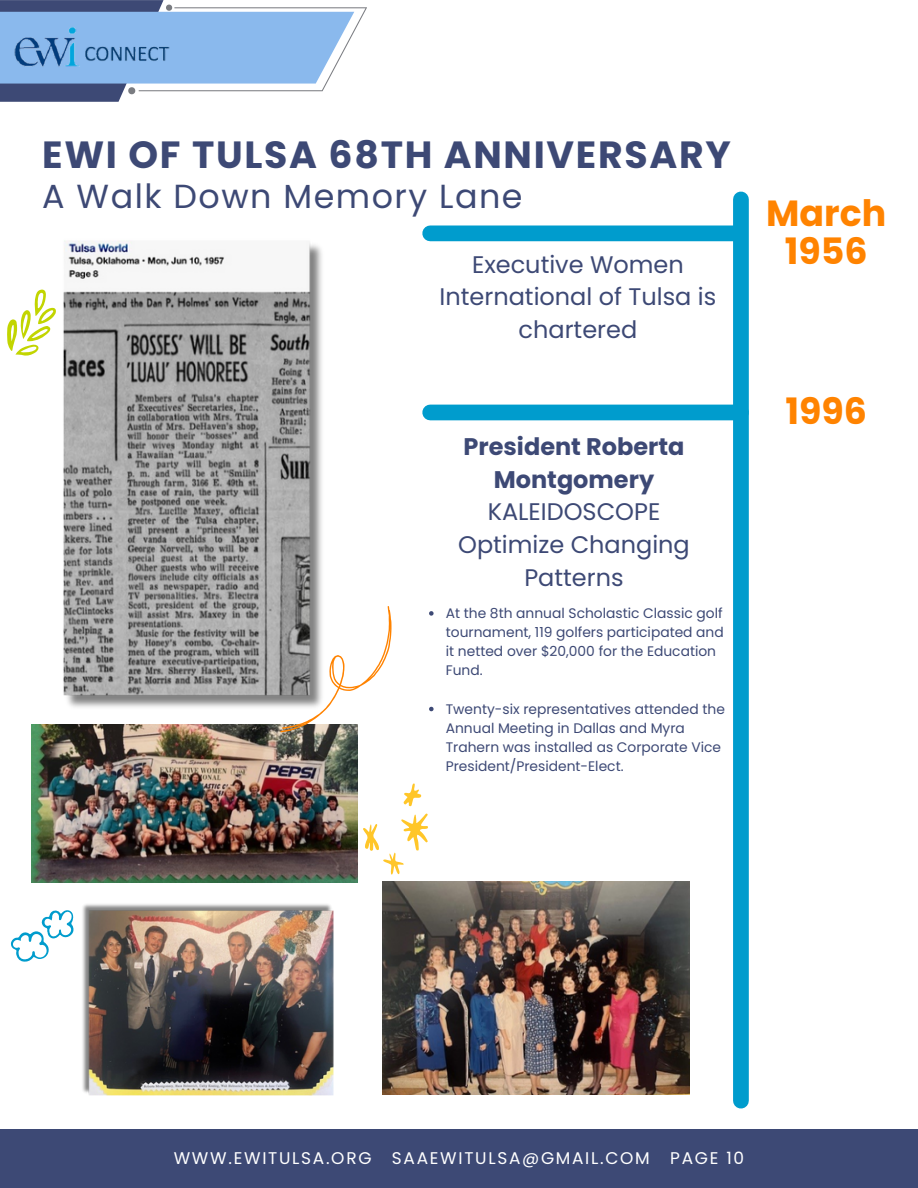
<style>
.page{position:relative;width:918px;height:1188px;background:#fff}
.page>*{position:absolute;margin:0;border:0;box-sizing:border-box;transform-origin:0 0}
.t1{font:700 37.8px "Poppins";letter-spacing:.045em;color:#3d4975}
.t2{font:700 36.3px "Poppins";color:#ff8300}
.t3{font:33.3px "Poppins";letter-spacing:.045em;color:#3d4975}
.t4{font:24px/32.7px "Poppins";color:#3d4975;text-align:center}
.t5{font:700 24px/32.7px "Poppins";color:#3d4975;text-align:center}
.t6{font:16.95px "Poppins";letter-spacing:.1em;color:#fff}
.t7{font:13.8px/19.2px "Poppins";color:#3d4975}
</style>
<div class="page">
<svg style="left:0;top:0;width:367px;height:102px"></svg>
<img style="left:0;top:24px;width:207px;height:55px">
<div style="left:0;top:1129px;width:918px;height:59px;background:#3d4975"></div>
<div style="left:733px;top:199px;width:16px;height:902px;background:#009ccd"></div>
<div style="left:430px;top:226px;width:303px;height:15px;background:#009ccd"></div>
<div style="left:430px;top:405px;width:311px;height:15px;background:#009ccd"></div>
<img style="left:31px;top:725px;width:327px;height:157px">
<img style="left:382px;top:881px;width:307px;height:214px">
<img style="left:63px;top:240px;width:259px;height:468px">
<img style="left:82px;top:904px;width:252px;height:191px">
<svg style="left:363px;top:783px;width:65px;height:92px"></svg>
<svg style="left:11px;top:910px;width:63px;height:52px"></svg>
<svg style="left:280px;top:606px;width:111px;height:126px"></svg>
<svg style="left:7px;top:290px;width:49px;height:66px"></svg>
<svg style="left:429px;top:611px;width:5px;height:5px"></svg>
<svg style="left:429px;top:707px;width:5px;height:4px"></svg>
<h1 class="t1" style="left:42px;top:128px;width:690px">EWI OF TULSA 68TH ANNIVERSARY</h1>
<h3 class="t3" style="left:42px;top:173px;width:482px">A Walk Down Memory Lane</h3>
<h3 class="t4" style="left:472px;top:248px;width:213px">Executive Women</h3>
<h3 class="t4" style="left:440px;top:281px;width:278px">International of Tulsa is chartered</h3>
<h3 class="t5" style="left:464px;top:430px;width:222px">President Roberta<br>Montgomery</h3>
<h3 class="t4" style="left:458px;top:496px;width:233px">KALEIDOSCOPE<br>Optimize Changing<br>Patterns</h3>
<p class="t7" style="left:446px;top:603px;width:280px">At the 8th annual Scholastic Classic golf tournament, 119 golfers participated and it netted over $20,000 for the Education<br>Fund.</p>
<p class="t7" style="left:446px;top:699px;width:281px">Twenty-six representatives attended the Annual Meeting in Dallas and Myra Trahern was installed as Corporate Vice President/President-Elect.</p>
<h2 class="t2" style="left:766px;top:187px;width:122px">March</h2>
<h2 class="t2" style="left:785px;top:226px;width:84px">1956</h2>
<h2 class="t2" style="left:785px;top:386px;width:83px">1996</h2>
<p class="t6" style="left:174px;top:1146px;width:572px">WWW.EWITULSA.ORG SAAEWITULSA@GMAIL.COM PAGE 10</p>
</div>
